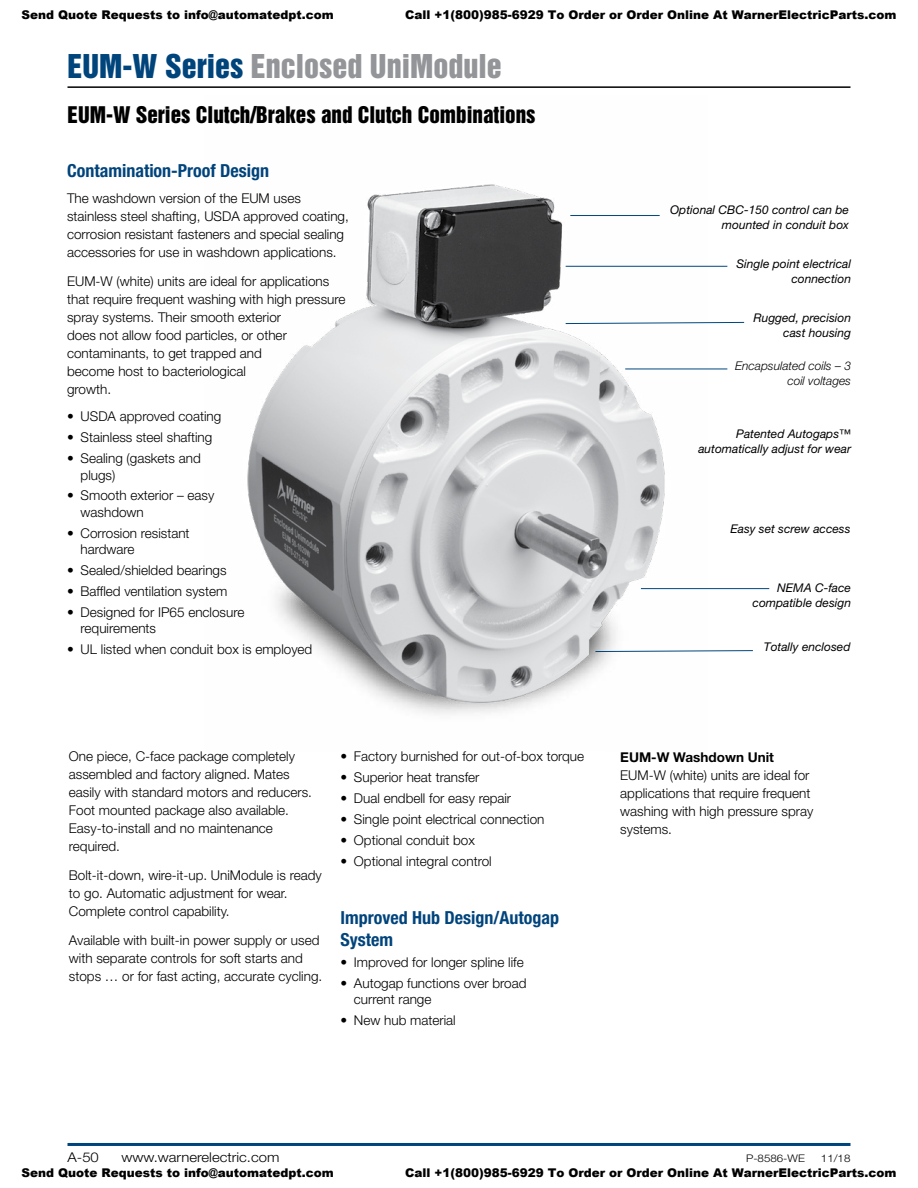
<style>
.page{position:relative;width:918px;height:1188px;background:#fff}
.page>*{position:absolute;margin:0;border:0;box-sizing:border-box;transform-origin:0 0}
.Header-Right_Page{font:30px "Helvetica Inserat LT Std";color:#939598}
.Sub-Header_RightPage{font:21px "Helvetica Inserat LT Std";color:#000}
.Subheads{font:700 condensed 18px/21.6px "Helvetica Neue LT Std";color:#00447c}
.Body_Helv_NeueLTstd{font:300 13.5px/18px "Helvetica Neue LT Std";color:#000}
.Body_Helv_NeueLTstd-2{font:300 13.5px "Helvetica Neue LT Std";color:#000;scale:1.1 1}
.Bold_Black_Sub_Head{font:700 13.5px "Helvetica Neue LT Std";color:#000}
.Callouts{font:italic 12px/15px "Helvetica Neue LT Std";color:#000;text-align:right}
.t1{font:900 12px "Arial";color:#000}
.t2{font:italic 300 12px/15px "Helvetica Neue LT Std";color:#000;text-align:right}
.t3{font:300 10.5px "Helvetica Neue LT Std";color:#000;scale:1.1 1}
.s1{color:#00447c}
</style>
<div class="page">
<hr style="left:68px;top:86px;width:782px;height:2px;background:#000">
<hr style="left:68px;top:1143px;width:782px;height:3px;background:#00447c">
<img style="left:247px;top:184px;width:460px;height:530px">
<svg style="left:595px;top:650px;width:158px;height:2px"></svg>
<hr style="left:570px;top:215px;width:90px;height:1px;background:#00467f">
<hr style="left:566px;top:266px;width:161px;height:1px;background:#00467f">
<hr style="left:625px;top:369px;width:102px;height:1px;background:#00467f">
<hr style="left:641px;top:588px;width:128px;height:1px;background:#00467f">
<svg style="left:565px;top:322px;width:180px;height:2px"></svg>
<p class="t1" style="left:22px;top:6px;width:314px">Send Quote Requests to info@automatedpt.com</p>
<p class="t1" style="left:405px;top:6px;width:493px">Call +1(800)985-6929 To Order or Order Online At WarnerElectricParts.com</p>
<p class="Header-Right_Page" style="left:68px;top:48px;width:436px"><span class="s1">EUM-W Series</span> Enclosed UniModule</p>
<p class="Sub-Header_RightPage" style="left:68px;top:102px;width:470px">EUM-W Series Clutch/Brakes and Clutch Combinations</p>
<p class="Subheads" style="left:67px;top:160px;width:204px">Contamination-Proof Design</p>
<p class="Body_Helv_NeueLTstd" style="left:67px;top:189px;width:283px">The washdown version of the EUM uses stainless steel shafting, USDA approved coating, corrosion resistant fasteners and special sealing accessories for use in washdown applications.</p>
<p class="Body_Helv_NeueLTstd" style="left:67px;top:272px;width:280px">EUM-W (white) units are ideal for applications that require frequent washing with high pressure spray systems. Their smooth exterior<br>does not allow food particles, or other contaminants, to get trapped and<br>become host to bacteriological<br>growth.</p>
<p class="Body_Helv_NeueLTstd" style="left:67px;top:407px;width:156px">• USDA approved coating</p>
<p class="Body_Helv_NeueLTstd" style="left:67px;top:428px;width:147px">• Stainless steel shafting</p>
<p class="Body_Helv_NeueLTstd" style="left:81px;top:450px;width:122px;line-height:16.5px;text-indent:-14px">• Sealing (gaskets and plugs)</p>
<p class="Body_Helv_NeueLTstd" style="left:81px;top:487px;width:135px;line-height:16.5px;text-indent:-14px">• Smooth exterior – easy washdown</p>
<p class="Body_Helv_NeueLTstd" style="left:81px;top:524px;width:111px;line-height:16.5px;text-indent:-14px">• Corrosion resistant hardware</p>
<p class="Body_Helv_NeueLTstd" style="left:67px;top:561px;width:161px">• Sealed/shielded bearings</p>
<p class="Body_Helv_NeueLTstd" style="left:67px;top:582px;width:162px">• Baffled ventilation system</p>
<p class="Body_Helv_NeueLTstd" style="left:81px;top:603px;width:165px;line-height:16.5px;text-indent:-14px">• Designed for IP65 enclosure requirements</p>
<p class="Body_Helv_NeueLTstd" style="left:67px;top:640px;width:247px">• UL listed when conduit box is employed</p>
<p class="Callouts" style="left:670px;top:202px;width:180px">Optional CBC-150 control can be mounted in conduit box</p>
<p class="Callouts" style="left:736px;top:256px;width:116px">Single point electrical connection</p>
<p class="Callouts" style="left:753px;top:310px;width:99px">Rugged, precision cast housing</p>
<p class="t2" style="left:735px;top:358px;width:117px">Encapsulated coils – 3 coil voltages</p>
<p class="Callouts" style="left:698px;top:426px;width:154px">Patented Autogaps™ automatically adjust for wear</p>
<p class="Callouts" style="left:731px;top:521px;width:121px">Easy set screw access</p>
<p class="Callouts" style="left:753px;top:580px;width:100px">NEMA C-face compatible design</p>
<p class="Callouts" style="left:764px;top:639px;width:88px">Totally enclosed</p>
<p class="Body_Helv_NeueLTstd" style="left:69px;top:747px;width:245px">One piece, C-face package completely assembled and factory aligned. Mates easily with standard motors and reducers.<br>Foot mounted package also available.<br>Easy-to-install and no maintenance required.</p>
<p class="Body_Helv_NeueLTstd" style="left:69px;top:866px;width:254px">Bolt-it-down, wire-it-up. UniModule is ready to go. Automatic adjustment for wear.<br>Complete control capability.</p>
<p class="Body_Helv_NeueLTstd" style="left:69px;top:931px;width:255px">Available with built-in power supply or used with separate controls for soft starts and stops … or for fast acting, accurate cycling.</p>
<p class="Body_Helv_NeueLTstd" style="left:340px;top:747px;width:245px">• Factory burnished for out-of-box torque</p>
<p class="Body_Helv_NeueLTstd" style="left:340px;top:768px;width:141px">• Superior heat transfer</p>
<p class="Body_Helv_NeueLTstd" style="left:340px;top:789px;width:172px">• Dual endbell for easy repair</p>
<p class="Body_Helv_NeueLTstd" style="left:340px;top:810px;width:206px">• Single point electrical connection</p>
<p class="Body_Helv_NeueLTstd" style="left:340px;top:831px;width:136px">• Optional conduit box</p>
<p class="Body_Helv_NeueLTstd" style="left:340px;top:851px;width:153px">• Optional integral control</p>
<p class="Subheads" style="left:340px;top:907px;width:220px">Improved Hub Design/Autogap<br>System</p>
<p class="Body_Helv_NeueLTstd" style="left:340px;top:953px;width:185px">• Improved for longer spline life</p>
<p class="Body_Helv_NeueLTstd" style="left:354px;top:974px;width:174px;line-height:16.5px;text-indent:-14px">• Autogap functions over broad current range</p>
<p class="Body_Helv_NeueLTstd" style="left:340px;top:1011px;width:117px">• New hub material</p>
<p class="Bold_Black_Sub_Head" style="left:620px;top:749px;width:155px">EUM-W Washdown Unit</p>
<p class="Body_Helv_NeueLTstd" style="left:620px;top:766px;width:195px">EUM-W (white) units are ideal for applications that require frequent washing with high pressure spray systems.</p>
<p class="Body_Helv_NeueLTstd-2" style="left:68px;top:1149px;width:30px">A-50</p>
<p class="Body_Helv_NeueLTstd-2" style="left:122px;top:1149px;width:145px">www.warnerelectric.com</p>
<p class="t3" style="left:746px;top:1152px;width:55px">P-8586-WE</p>
<p class="t3" style="left:821px;top:1152px;width:28px">11/18</p>
<p class="t1" style="left:22px;top:1164px;width:314px">Send Quote Requests to info@automatedpt.com</p>
<p class="t1" style="left:405px;top:1164px;width:493px">Call +1(800)985-6929 To Order or Order Online At WarnerElectricParts.com</p>
</div>
